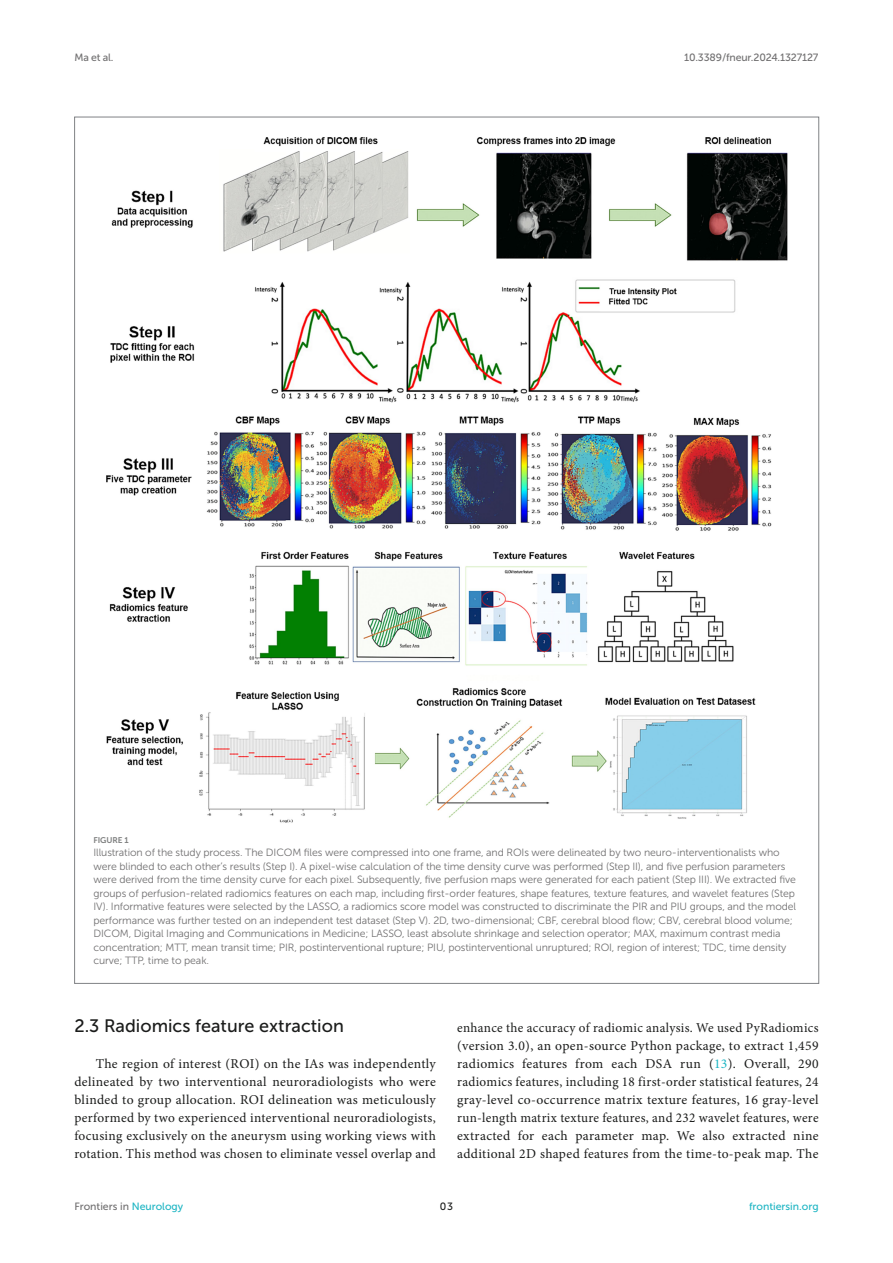
<style>
.page{position:relative;width:893px;height:1263px;background:#fff}
.page>*{position:absolute;margin:0;border:0;box-sizing:border-box;transform-origin:0 0}
.HEAD_2{font:18px "Museo Sans 500";color:#1b1c1b}
.TEXT_FLUSH{font:13.5px/18px "Minion Pro";letter-spacing:.025em;color:#1b1c1b;text-align:justify}
.FIG_LEG{font:10.5px/13.5px "Museo Sans 300";letter-spacing:-.01em;color:#706f70}
.t1{font:10.5px "Museo Sans 500";letter-spacing:-.015em;color:#706f70}
.t2{font:10.5px "Museo Sans 500";color:#1db5c3}
.t3{font:10.5px "Museo Sans 500";color:#1b1c1b}
.FIG_HD{font:8.25px "Museo Sans 700";letter-spacing:-.01em;color:#7e7f7f}
.s1{color:#1db5c3}
</style>
<div class="page">
<img style="left:106px;top:137px;width:682px;height:686px">
<p class="t1" style="left:74px;top:51px;width:40px">Ma et al.</p>
<p class="t1" style="left:684px;top:51px;width:136px">10.3389/fneur.2024.1327127</p>
<p class="FIG_HD" style="left:94px;top:835px;width:37px">FIGURE 1</p>
<p class="FIG_LEG" style="left:94px;top:846px;width:704px">Illustration of the study process. The DICOM files were compressed into one frame, and ROIs were delineated by two neuro-interventionalists who were blinded to each other’s results (Step I). A pixel-wise calculation of the time density curve was performed (Step II), and five perfusion parameters were derived from the time density curve for each pixel. Subsequently, five perfusion maps were generated for each patient (Step III). We extracted five groups of perfusion-related radiomics features on each map, including first-order features, shape features, texture features, and wavelet features (Step IV). Informative features were selected by the LASSO, a radiomics score model was constructed to discriminate the PIR and PIU groups, and the model performance was further tested on an independent test dataset (Step V). 2D, two-dimensional; CBF, cerebral blood flow; CBV, cerebral blood volume; DICOM, Digital Imaging and Communications in Medicine; LASSO, least absolute shrinkage and selection operator; MAX, maximum contrast media concentration; MTT, mean transit time; PIR, postinterventional rupture; PIU, postinterventional unruptured; ROI, region of interest; TDC, time density curve; TTP, time to peak.</p>
<p class="HEAD_2" style="left:74px;top:1016px;width:271px">2.3 Radiomics feature extraction</p>
<p class="TEXT_FLUSH" style="left:74px;top:1055px;width:363px;text-indent:21px">The region of interest (ROI) on the IAs was independently delineated by two interventional neuroradiologists who were blinded to group allocation. ROI delineation was meticulously performed by two experienced interventional neuroradiologists, focusing exclusively on the aneurysm using working views with rotation. This method was chosen to eliminate vessel overlap and</p>
<p class="TEXT_FLUSH" style="left:457px;top:1019px;width:363px">enhance the accuracy of radiomic analysis. We used PyRadiomics (version 3.0), an open-source Python package, to extract 1,459 radiomics features from each DSA run (<span class="s1">13</span>). Overall, 290 radiomics features, including 18 first-order statistical features, 24 gray-level co-occurrence matrix texture features, 16 gray-level run-length matrix texture features, and 232 wavelet features, were extracted for each parameter map. We also extracted nine additional 2D shaped features from the time-to-peak map. The</p>
<p class="t1" style="left:74px;top:1200px;width:110px">Frontiers in <span class="s1">Neurology</span></p>
<p class="t3" style="left:440px;top:1200px;width:15px">03</p>
<p class="t2" style="left:749px;top:1200px;width:71px">frontiersin.org</p>
</div>
